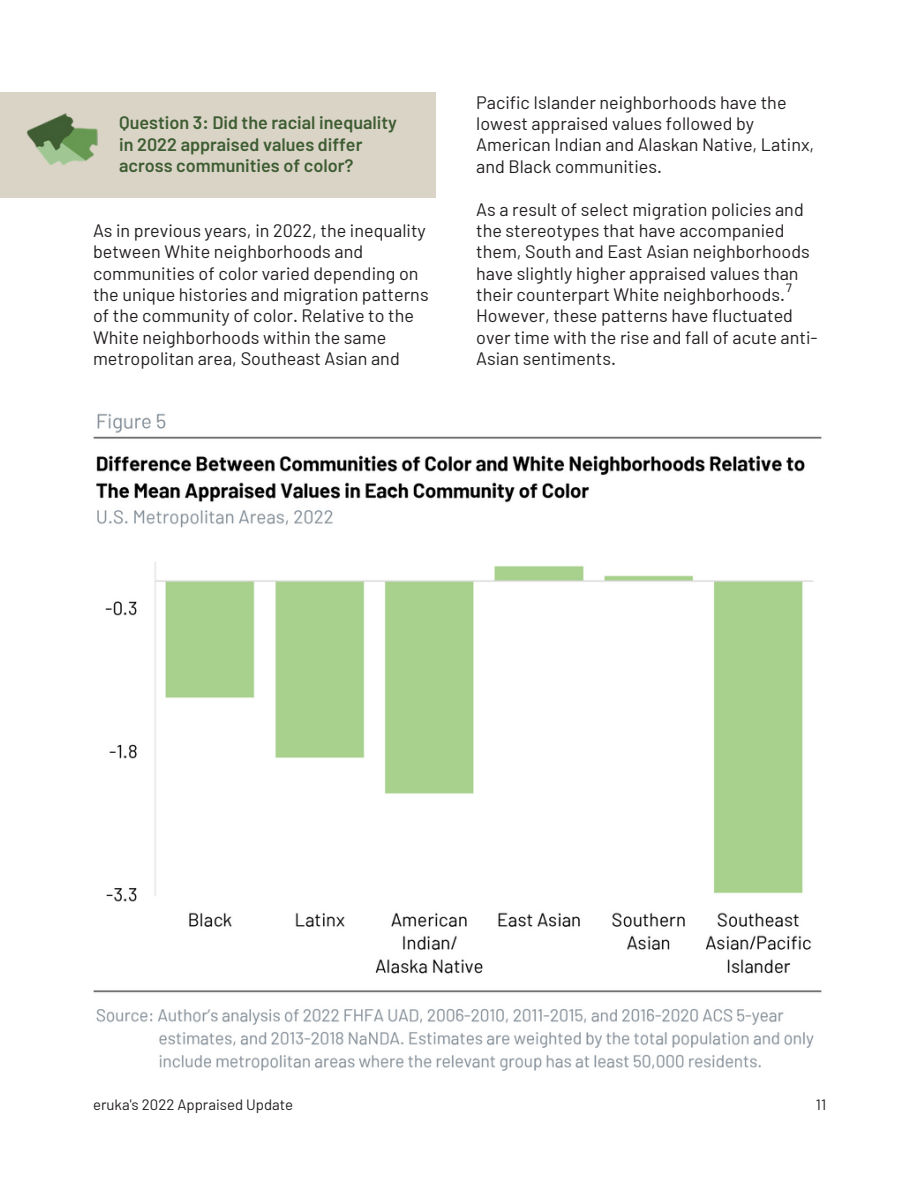
<style>
.page{position:relative;width:918px;height:1188px;background:#fff}
.page>*{position:absolute;margin:0;border:0;box-sizing:border-box;transform-origin:0 0}
.t1{font:18px/21.3px "Barlow";color:#231f20}
.t2{font:600 18px/21.3px "Barlow";color:#3e5d32}
.t3{font:15px "Barlow";color:#231f20}
.t4{font:12px "Barlow";color:#000}
</style>
<div class="page">
<img style="left:93px;top:413px;width:729px;height:658px">
<div style="left:0;top:92px;width:436px;height:105px;background:#dad4c7"></div>
<img style="left:27px;top:113px;width:71px;height:53px">
<p class="t2" style="left:119px;top:112px;width:279px">Question 3: Did the racial inequality in 2022 appraised values differ across communities of color?</p>
<p class="t1" style="left:93px;top:219px;width:337px">As in previous years, in 2022, the inequality between White neighborhoods and communities of color varied depending on the unique histories and migration patterns of the community of color. Relative to the White neighborhoods within the same metropolitan area, Southeast Asian and</p>
<p class="t1" style="left:476px;top:91px;width:340px">Pacific Islander neighborhoods have the lowest appraised values followed by American Indian and Alaskan Native, Latinx, and Black communities.</p>
<p class="t1" style="left:476px;top:198px;width:343px">As a result of select migration policies and the stereotypes that have accompanied them, South and East Asian neighborhoods have slightly higher appraised values than their counterpart White neighborhoods.<br>However, these patterns have fluctuated over time with the rise and fall of acute anti-Asian sentiments.</p>
<p class="t4" style="left:786px;top:280px;width:7px">7</p>
<p class="t3" style="left:93px;top:1095px;width:202px">eruka's 2022 Appraised Update</p>
<p class="t3" style="left:816px;top:1095px;width:12px">11</p>
</div>
